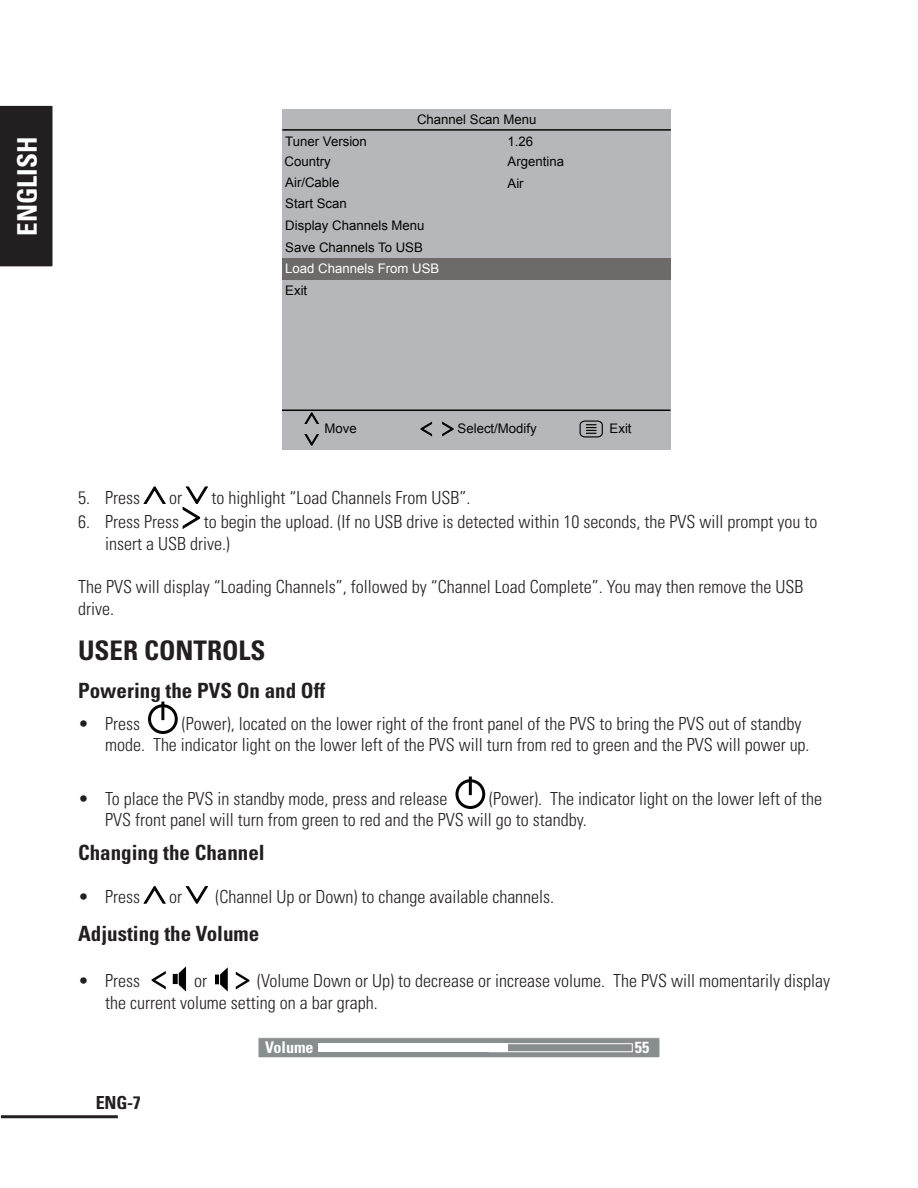
<style>
.page{position:relative;width:918px;height:1188px;background:#fff}
.page>*{position:absolute;margin:0;border:0;box-sizing:border-box;transform-origin:0 0}
.t1{font:700 condensed 27px "Univers";color:#231f20}
.t2{font:700 condensed 27px "Univers";color:#fff}
.t3{font:700 condensed 21px "Univers";color:#231f20}
.t4{font:300 condensed 18px/21.6px "Univers";color:#231f20}
.t5{font:700 condensed 18px "Univers";color:#231f20}
.t6{font:700 condensed 16.05px "Univers";color:#fff}
.t7{font:13.2px/21.8px "Arial";color:#040503}
.t8{font:13.2px "Arial";color:#fff}
</style>
<div class="page">
<hr style="left:1px;top:1115px;width:117px;height:3px;background:#231f20">
<div style="left:0;top:105px;width:53px;height:162px;background:#231f20"></div>
<div style="left:283px;top:109px;width:388px;height:340px;background:#b6b7bb"></div>
<div style="left:282px;top:258px;width:389px;height:22px;background:#6d6a69"></div>
<svg style="left:420px;top:421px;width:12px;height:16px"></svg>
<svg style="left:442px;top:421px;width:12px;height:16px"></svg>
<svg style="left:579px;top:420px;width:24px;height:18px"></svg>
<svg style="left:304px;top:434px;width:15px;height:12px"></svg>
<svg style="left:304px;top:412px;width:15px;height:12px"></svg>
<hr style="left:282px;top:129px;width:389px;height:2px;background:#040503">
<hr style="left:282px;top:410px;width:388px;height:1px;background:#040503">
<svg style="left:144px;top:487px;width:21px;height:17px"></svg>
<svg style="left:183px;top:487px;width:25px;height:42px"></svg>
<div style="left:148px;top:704px;width:30px;height:30px;border:3px solid #040503;border-radius:50%"></div>
<hr style="left:161px;top:702px;width:3px;height:18px;background:#040503">
<div style="left:455px;top:779px;width:30px;height:30px;border:3px solid #040503;border-radius:50%"></div>
<hr style="left:469px;top:777px;width:3px;height:18px;background:#040503">
<svg style="left:144px;top:886px;width:21px;height:17px"></svg>
<svg style="left:186px;top:886px;width:22px;height:17px"></svg>
<svg style="left:152px;top:972px;width:13px;height:17px"></svg>
<svg style="left:173px;top:966px;width:13px;height:26px"></svg>
<svg style="left:236px;top:972px;width:13px;height:17px"></svg>
<svg style="left:215px;top:967px;width:13px;height:25px"></svg>
<div style="left:258px;top:1038px;width:402px;height:20px;background:#888d8d"></div>
<div style="left:258px;top:1038px;width:402px;height:20px;border:1px solid #fff"></div>
<div style="left:489px;top:1044px;width:143px;height:8px;border:1px solid #fff"></div>
<div style="left:318px;top:1044px;width:190px;height:8px;background:#fff"></div>
<h1 class="t2" style="left:11px;top:236px;width:101px;rotate:-90deg">ENGLISH</h1>
<p class="t7" style="left:417px;top:109px;width:121px">Channel Scan Menu</p>
<p class="t7" style="left:508px;top:130px;width:27px">1.26</p>
<p class="t7" style="left:508px;top:172px;width:18px">Air</p>
<p class="t7" style="left:285px;top:130px;width:83px">Tuner Version</p>
<p class="t7" style="left:285px;top:171px;width:141px">Air/Cable<br>Start Scan<br>Display Channels Menu<br>Save Channels To USB</p>
<p class="t8" style="left:285px;top:260px;width:155px">Load Channels From USB</p>
<p class="t7" style="left:285px;top:280px;width:23px">Exit</p>
<p class="t7" style="left:285px;top:150px;width:48px">Country</p>
<p class="t7" style="left:508px;top:150px;width:58px">Argentina</p>
<p class="t7" style="left:325px;top:417px;width:34px">Move</p>
<p class="t7" style="left:458px;top:417px;width:81px">Select/Modify</p>
<p class="t7" style="left:610px;top:417px;width:23px">Exit</p>
<p class="t4" style="left:78px;top:486px;width:63px">5. Press</p>
<p class="t4" style="left:169px;top:486px;width:14px">or</p>
<p class="t4" style="left:212px;top:486px;width:260px">to highlight “Load Channels From USB”.</p>
<p class="t4" style="left:78px;top:511px;width:102px">6. Press Press</p>
<p class="t4" style="left:105px;top:511px;width:714px;text-indent:99px">to begin the upload. (If no USB drive is detected within 10 seconds, the PVS will prompt you to insert a USB drive.)</p>
<p class="t4" style="left:78px;top:576px;width:727px">The PVS will display “Loading Channels”, followed by “Channel Load Complete”. You may then remove the USB drive.</p>
<h1 class="t1" style="left:78px;top:634px;width:189px">USER CONTROLS</h1>
<p class="t3" style="left:78px;top:678px;width:249px">Powering the PVS On and Off</p>
<p class="t4" style="left:78px;top:713px;width:63px">• Press</p>
<p class="t4" style="left:105px;top:713px;width:706px;text-indent:77px">(Power), located on the lower right of the front panel of the PVS to bring the PVS out of standby mode. The indicator light on the lower left of the PVS will turn from red to green and the PVS will power up.</p>
<p class="t4" style="left:78px;top:788px;width:371px">• To place the PVS in standby mode, press and release</p>
<p class="t4" style="left:105px;top:788px;width:718px;text-indent:384px">(Power). The indicator light on the lower left of the<br>PVS front panel will turn from green to red and the PVS will go to standby.</p>
<p class="t3" style="left:78px;top:840px;width:188px">Changing the Channel</p>
<p class="t4" style="left:78px;top:886px;width:63px">• Press</p>
<p class="t4" style="left:169px;top:886px;width:14px">or</p>
<p class="t4" style="left:216px;top:886px;width:340px">(Channel Up or Down) to change available channels.</p>
<p class="t3" style="left:78px;top:921px;width:183px">Adjusting the Volume</p>
<p class="t4" style="left:78px;top:970px;width:63px">• Press</p>
<p class="t4" style="left:194px;top:970px;width:14px">or</p>
<p class="t4" style="left:105px;top:970px;width:727px;text-indent:152px">(Volume Down or Up) to decrease or increase volume. The PVS will momentarily display the current volume setting on a bar graph.</p>
<p class="t6" style="left:265px;top:1037px;width:50px">Volume</p>
<p class="t6" style="left:635px;top:1037px;width:16px">55</p>
<p class="t5" style="left:96px;top:1091px;width:46px">ENG-7</p>
</div>
